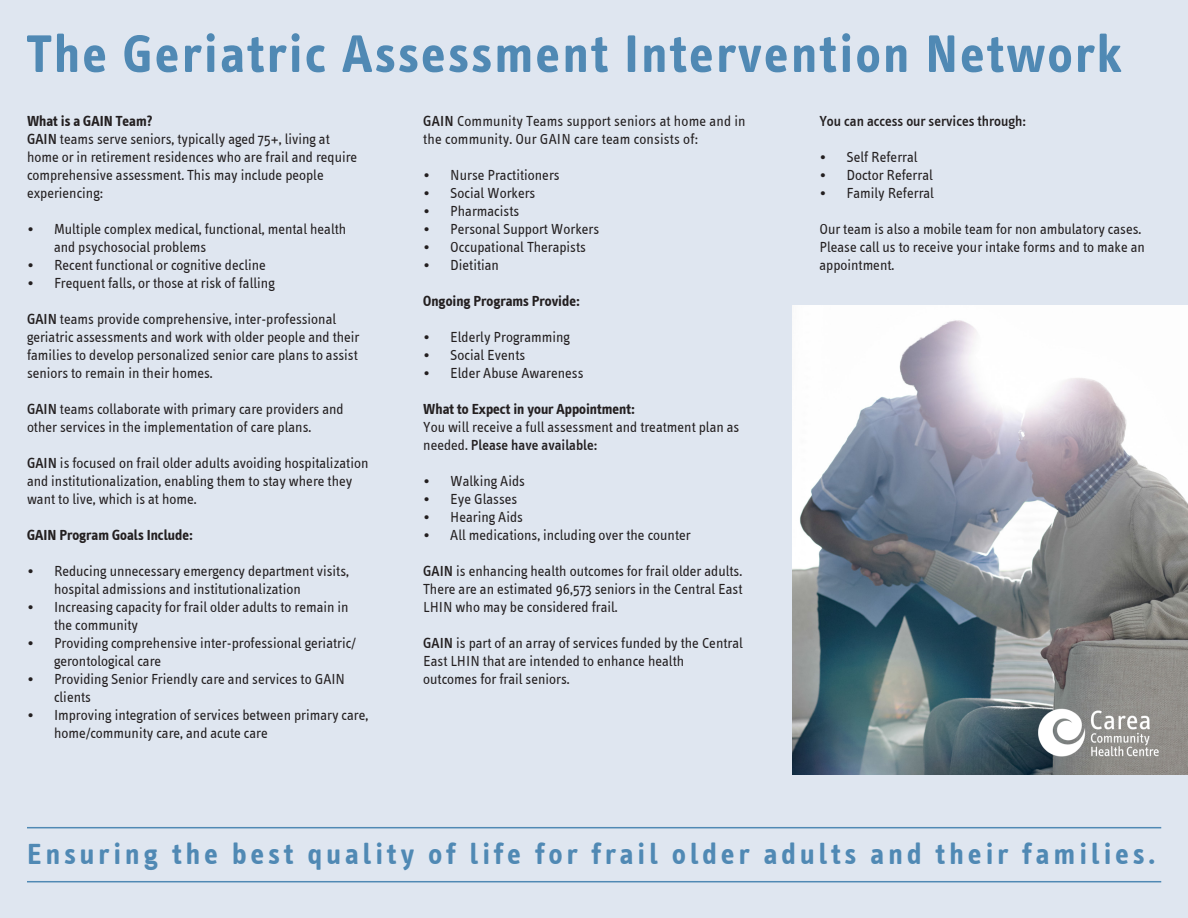
<style>
.page{position:relative;width:1188px;height:918px;background:#dfe6f0}
.page>*{position:absolute;margin:0;border:0;box-sizing:border-box;transform-origin:0 0}
.t1{font:700 54px "Info Text";letter-spacing:.05em;color:#5089b4}
.t2{font:700 30px "Info Text";letter-spacing:.14em;color:#5089b4}
.Master{font:15px/18px "Info Text";color:#231f20}
.Master-2{font:700 15px "Info Text";color:#231f20}
.Master-3{font:500 15px "Info Text";color:#231f20}
.s1{font-weight:500}
</style>
<div class="page">
<img style="left:792px;top:306px;width:396px;height:468px">
<img style="left:1026px;top:702px;width:135px;height:61px">
<hr style="left:27px;top:827px;width:1134px;height:1px;background:#5089b4">
<hr style="left:27px;top:881px;width:1134px;height:1px;background:#5089b4">
<p class="t1" style="left:27px;top:23px;width:1096px">The Geriatric Assessment Intervention Network</p>
<p class="Master-2" style="left:27px;top:112px;width:127px">What is a GAIN Team?</p>
<p class="Master" style="left:27px;top:130px;width:332px"><span class="s1">GAIN</span> teams serve seniors, typically aged 75+, living at home or in retirement residences who are frail and require comprehensive assessment. This may include people experiencing:</p>
<p class="Master" style="left:54px;top:220px;width:294px;text-indent:-27px">• Multiple complex medical, functional, mental health and psychosocial problems</p>
<p class="Master" style="left:27px;top:256px;width:240px">• Recent functional or cognitive decline</p>
<p class="Master" style="left:27px;top:274px;width:249px">• Frequent falls, or those at risk of falling</p>
<p class="Master" style="left:27px;top:310px;width:334px"><span class="s1">GAIN</span> teams provide comprehensive, inter-professional geriatric assessments and work with older people and their families to develop personalized senior care plans to assist seniors to remain in their homes.</p>
<p class="Master" style="left:27px;top:400px;width:318px"><span class="s1">GAIN</span> teams collaborate with primary care providers and other services in the implementation of care plans.</p>
<p class="Master" style="left:27px;top:454px;width:343px"><span class="s1">GAIN</span> is focused on frail older adults avoiding hospitalization and institutionalization, enabling them to stay where they want to live, which is at home.</p>
<p class="Master-2" style="left:27px;top:526px;width:167px">GAIN Program Goals Include:</p>
<p class="Master" style="left:54px;top:562px;width:296px;text-indent:-27px">• Reducing unnecessary emergency department visits, hospital admissions and institutionalization</p>
<p class="Master" style="left:54px;top:598px;width:296px;text-indent:-27px">• Increasing capacity for frail older adults to remain in the community</p>
<p class="Master" style="left:54px;top:634px;width:303px;text-indent:-27px">• Providing comprehensive inter-professional geriatric/ gerontological care</p>
<p class="Master" style="left:54px;top:670px;width:293px;text-indent:-27px">• Providing Senior Friendly care and services to GAIN clients</p>
<p class="Master" style="left:54px;top:706px;width:316px;text-indent:-27px">• Improving integration of services between primary care, home/community care, and acute care</p>
<p class="Master" style="left:423px;top:112px;width:324px"><span class="s1">GAIN</span> Community Teams support seniors at home and in the community. Our GAIN care team consists of:</p>
<p class="Master" style="left:423px;top:166px;width:138px">• Nurse Practitioners</p>
<p class="Master" style="left:423px;top:184px;width:114px">• Social Workers</p>
<p class="Master" style="left:423px;top:202px;width:97px">• Pharmacists</p>
<p class="Master" style="left:423px;top:220px;width:177px">• Personal Support Workers</p>
<p class="Master" style="left:423px;top:238px;width:164px">• Occupational Therapists</p>
<p class="Master" style="left:423px;top:256px;width:77px">• Dietitian</p>
<p class="Master-2" style="left:423px;top:292px;width:158px">Ongoing Programs Provide:</p>
<p class="Master" style="left:423px;top:328px;width:148px">• Elderly Programming</p>
<p class="Master" style="left:423px;top:346px;width:104px">• Social Events</p>
<p class="Master" style="left:423px;top:364px;width:162px">• Elder Abuse Awareness</p>
<p class="Master-2" style="left:423px;top:400px;width:213px">What to Expect in your Appointment:</p>
<p class="Master" style="left:423px;top:418px;width:318px">You will receive a full assessment and treatment plan as needed. <span class="s1">Please have available:</span></p>
<p class="Master" style="left:423px;top:472px;width:103px">• Walking Aids</p>
<p class="Master" style="left:423px;top:490px;width:96px">• Eye Glasses</p>
<p class="Master" style="left:423px;top:508px;width:101px">• Hearing Aids</p>
<p class="Master" style="left:423px;top:526px;width:269px">• All medications, including over the counter</p>
<p class="Master" style="left:423px;top:562px;width:320px"><span class="s1">GAIN</span> is enhancing health outcomes for frail older adults.</p>
<p class="Master" style="left:423px;top:580px;width:321px">There are an estimated 96,573 seniors in the Central East<br>LHIN who may be considered frail.</p>
<p class="Master" style="left:423px;top:634px;width:321px"><span class="s1">GAIN</span> is part of an array of services funded by the Central<br>East LHIN that are intended to enhance health</p>
<p class="Master" style="left:423px;top:670px;width:148px">outcomes for frail seniors.</p>
<p class="Master-3" style="left:819px;top:112px;width:208px">You can access our services through:</p>
<p class="Master" style="left:819px;top:148px;width:100px">• Self Referral</p>
<p class="Master" style="left:819px;top:166px;width:115px">• Doctor Referral</p>
<p class="Master" style="left:819px;top:184px;width:116px">• Family Referral</p>
<p class="Master" style="left:819px;top:220px;width:323px">Our team is also a mobile team for non ambulatory cases.</p>
<p class="Master" style="left:819px;top:238px;width:327px">Please call us to receive your intake forms and to make an appointment.</p>
<p class="t2" style="left:27px;top:837px;width:1129px">Ensuring the best quality of life for frail older adults and their families.</p>
</div>
